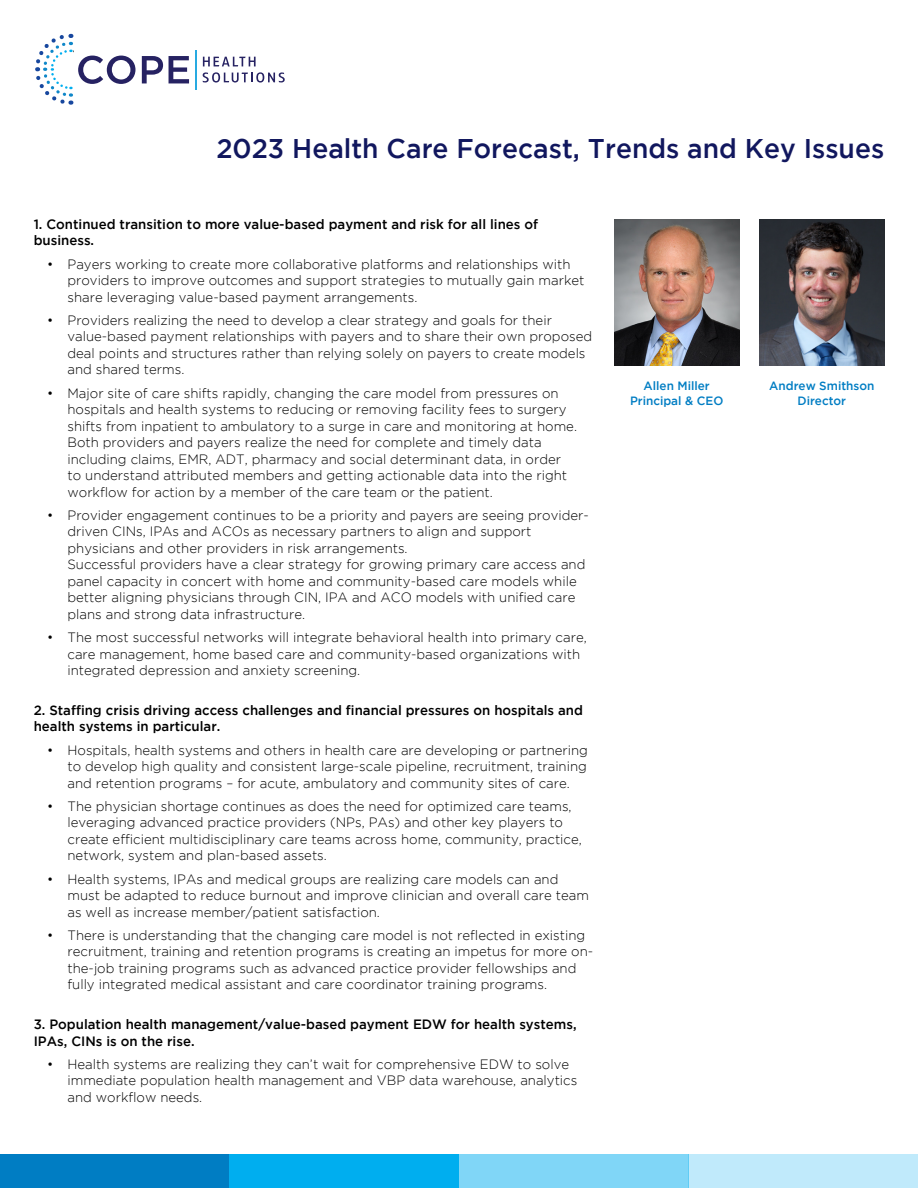
<style>
.page{position:relative;width:918px;height:1188px;background:#fff}
.page>*{position:absolute;margin:0;border:0;box-sizing:border-box;transform-origin:0 0}
.t1{font:500 27px "Gotham";color:#11175e}
.t2{font:300 13.5px/16.5px "Gotham";color:#000}
.t3{font:500 13.5px/16.5px "Gotham";color:#000}
.t4{font:500 12px/15px "Gotham";color:#007dc3;text-align:center}
</style>
<div class="page">
<div style="left:0;top:1154px;width:230px;height:34px;background:#007dc3"></div>
<div style="left:459px;top:1154px;width:229px;height:34px;background:#80d6f7"></div>
<div style="left:230px;top:1154px;width:229px;height:34px;background:#00aeef"></div>
<div style="left:688px;top:1154px;width:230px;height:34px;background:#c0eafb"></div>
<svg style="left:35px;top:33px;width:100px;height:72px"></svg>
<svg style="left:142px;top:56px;width:21px;height:27px"></svg>
<svg style="left:169px;top:56px;width:20px;height:27px"></svg>
<svg style="left:203px;top:57px;width:53px;height:9px"></svg>
<svg style="left:203px;top:72px;width:82px;height:11px"></svg>
<hr style="left:195px;top:51px;width:2px;height:39px;background:#28aae1">
<img style="left:614px;top:219px;width:125px;height:147px">
<img style="left:759px;top:219px;width:125px;height:147px">
<h1 class="t1" style="left:216px;top:134px;width:669px">2023 Health Care Forecast, Trends and Key Issues</h1>
<p class="t3" style="left:34px;top:216px;width:506px">1. Continued transition to more value-based payment and risk for all lines of business.</p>
<p class="t2" style="left:67px;top:255px;width:519px;text-indent:-20px">• Payers working to create more collaborative platforms and relationships with providers to improve outcomes and support strategies to mutually gain market share leveraging value-based payment arrangements.</p>
<p class="t2" style="left:67px;top:312px;width:526px;text-indent:-20px">• Providers realizing the need to develop a clear strategy and goals for their value-based payment relationships with payers and to share their own proposed deal points and structures rather than relying solely on payers to create models and shared terms.</p>
<p class="t2" style="left:67px;top:384px;width:511px;text-indent:-20px">• Major site of care shifts rapidly, changing the care model from pressures on hospitals and health systems to reducing or removing facility fees to surgery shifts from inpatient to ambulatory to a surge in care and monitoring at home.<br>Both providers and payers realize the need for complete and timely data including claims, EMR, ADT, pharmacy and social determinant data, in order to understand attributed members and getting actionable data into the right workflow for action by a member of the care team or the patient.</p>
<p class="t2" style="left:68px;top:507px;width:523px;text-indent:-20px">• Provider engagement continues to be a priority and payers are seeing provider&shy;driven CINs, IPAs and ACOs as necessary partners to align and support physicians and other providers in risk arrangements.<br>Successful providers have a clear strategy for growing primary care access and panel capacity in concert with home and community-based care models while better aligning physicians through CIN, IPA and ACO models with unified care plans and strong data infrastructure.</p>
<p class="t2" style="left:68px;top:629px;width:521px;text-indent:-20px">• The most successful networks will integrate behavioral health into primary care, care management, home based care and community-based organizations with integrated depression and anxiety screening.</p>
<p class="t3" style="left:34px;top:702px;width:551px">2. Staffing crisis driving access challenges and financial pressures on hospitals and health systems in particular.</p>
<p class="t2" style="left:67px;top:741px;width:522px;text-align:justify;text-indent:-20px">• Hospitals, health systems and others in health care are developing or partnering to develop high quality and consistent large-scale pipeline, recruitment, training and retention programs – for acute, ambulatory and community sites of care.</p>
<p class="t2" style="left:67px;top:798px;width:516px;text-indent:-20px">• The physician shortage continues as does the need for optimized care teams, leveraging advanced practice providers (NPs, PAs) and other key players to create efficient multidisciplinary care teams across home, community, practice, network, system and plan-based assets.</p>
<p class="t2" style="left:67px;top:870px;width:523px;text-indent:-20px">• Health systems, IPAs and medical groups are realizing care models can and must be adapted to reduce burnout and improve clinician and overall care team as well as increase member/patient satisfaction.</p>
<p class="t2" style="left:67px;top:927px;width:527px;text-indent:-20px">• There is understanding that the changing care model is not reflected in existing recruitment, training and retention programs is creating an impetus for more on&shy;the-job training programs such as advanced practice provider fellowships and fully integrated medical assistant and care coordinator training programs.</p>
<p class="t3" style="left:34px;top:1016px;width:544px">3. Population health management/value-based payment EDW for health systems,<br>IPAs, CINs is on the rise.</p>
<p class="t2" style="left:67px;top:1056px;width:511px;text-indent:-20px">• Health systems are realizing they can’t wait for comprehensive EDW to solve immediate population health management and VBP data warehouse, analytics and workflow needs.</p>
<p class="t4" style="left:630px;top:378px;width:95px">Allen Miller<br>Principal &amp; CEO</p>
<p class="t4" style="left:769px;top:378px;width:107px">Andrew Smithson<br>Director</p>
</div>
